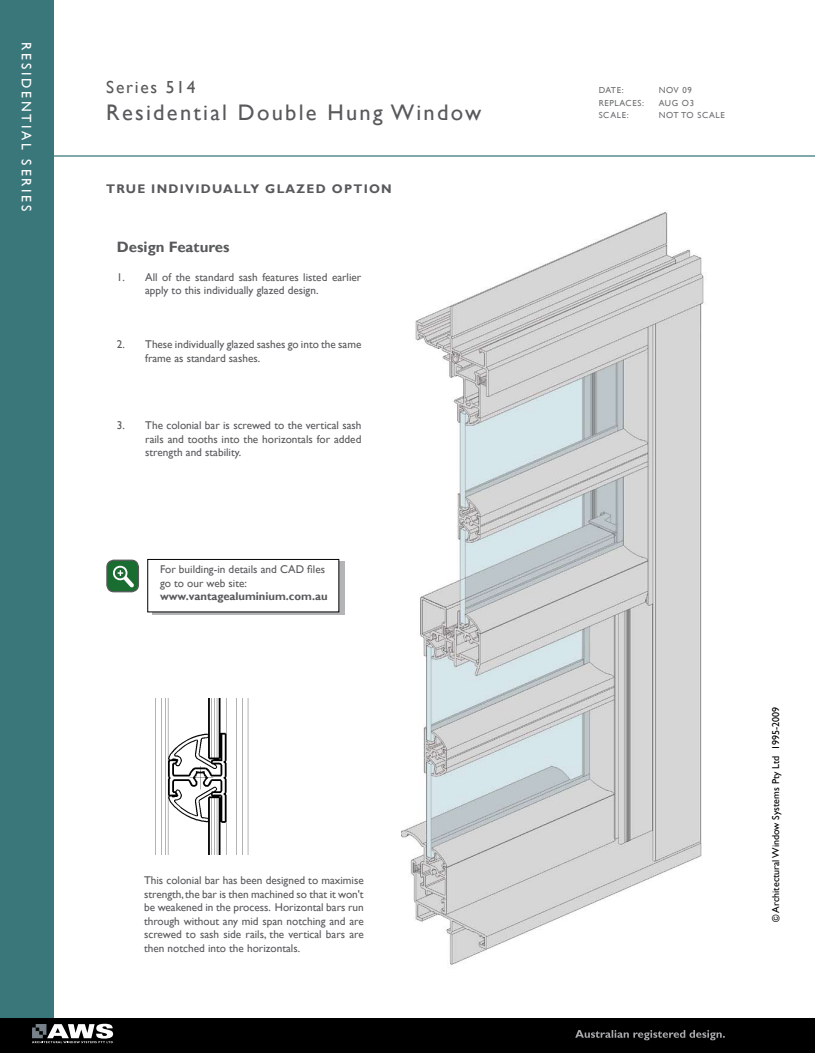
<style>
.page{position:relative;width:815px;height:1053px;background:#fff}
.page>*{position:absolute;margin:0;border:0;box-sizing:border-box;transform-origin:0 0}
.t1{font:22.5px "Gill Sans";letter-spacing:.1em;color:#58595b}
.t2{font:17.5px "Gill Sans";letter-spacing:.1em;color:#58595b}
.t3{font:700 15px "Gill Sans";color:#58595b}
.t4{font:13.75px "Gill Sans";letter-spacing:.2em;color:#fff}
.t5{font:700 12.5px "Gill Sans";letter-spacing:.1em;color:#58595b}
.t6{font:11.25px/13.5px "Gill Sans";color:#58595b}
.t7{font:700 11.25px "Gill Sans";color:#58595b}
.t8{font:10px "Gill Sans";color:#000}
.t9{font:8.75px "Gill Sans";letter-spacing:.07em;color:#6d6f71}
</style>
<div class="page">
<div style="left:0;top:0;width:53px;height:1052px;background:#39777b"></div>
<svg style="left:0;top:1017px;width:815px;height:35px;background:#101010"></svg>
<hr style="left:43px;top:155px;width:772px;height:2px;background:#39777b">
<img style="left:401px;top:212px;width:303px;height:753px">
<img style="left:155px;top:698px;width:93px;height:156px">
<div style="left:152px;top:561px;width:192px;height:54px;background:linear-gradient(to right,#b2b4b6,#b2b4b6)"></div>
<div style="left:148px;top:559px;width:191px;height:53px;background:#fff"></div>
<div style="left:148px;top:559px;width:191px;height:53px;border:1px solid #000"></div>
<div style="left:107px;top:560px;width:31px;height:31px;background:#196d31;border-radius:7px"></div>
<div style="left:106px;top:559px;width:33px;height:33px;border:1px solid #58595b;border-radius:7px"></div>
<svg style="left:113px;top:565px;width:21px;height:22px"></svg>
<p class="t4" style="left:34px;top:42px;width:171px;rotate:90deg">RESIDENTIAL SERIES</p>
<h2 class="t2" style="left:106px;top:77px;width:91px">Series 514</h2>
<h1 class="t1" style="left:106px;top:100px;width:377px">Residential Double Hung Window</h1>
<p class="t5" style="left:106px;top:181px;width:287px">TRUE INDIVIDUALLY GLAZED OPTION</p>
<h3 class="t3" style="left:117px;top:238px;width:114px">Design Features</h3>
<p class="t6" style="left:145px;top:270px;width:218px;text-indent:-28px">1. All of the standard sash features listed earlier apply to this individually glazed design.</p>
<p class="t6" style="left:145px;top:338px;width:218px;text-indent:-28px">2. These individually glazed sashes go into the same frame as standard sashes.</p>
<p class="t6" style="left:145px;top:419px;width:218px;text-align:justify;text-indent:-28px">3. The colonial bar is screwed to the vertical sash rails and tooths into the horizontals for added strength and stability.</p>
<p class="t6" style="left:160px;top:563px;width:167px">For building-in details and CAD files go to our web site:</p>
<p class="t7" style="left:160px;top:589px;width:169px">www.vantagealuminium.com.au</p>
<p class="t6" style="left:144px;top:873px;width:221px;text-align:justify">This colonial bar has been designed to maximise strength, the bar is then machined so that it won't be weakened in the process. Horizontal bars run through without any mid span notching and are screwed to sash side rails, the vertical bars are then notched into the horizontals.</p>
<p class="t9" style="left:599px;top:85px;width:13px">Date</p>
<p class="t9" style="left:622px;top:85px;width:3px">:</p>
<p class="t9" style="left:659px;top:85px;width:35px">NOV 09</p>
<p class="t9" style="left:599px;top:97px;width:13px">Replaces</p>
<p class="t9" style="left:642px;top:97px;width:12px">: aug</p>
<p class="t9" style="left:682px;top:97px;width:14px">o 3</p>
<p class="t9" style="left:599px;top:110px;width:12px">Scale</p>
<p class="t9" style="left:627px;top:110px;width:3px">:</p>
<p class="t9" style="left:659px;top:110px;width:68px">NOT TO SCALE</p>
<p class="t8" style="left:770px;top:921px;width:216px;rotate:-90deg">© Architectural Window Systems Pty Ltd 1995-2009</p>
</div>
